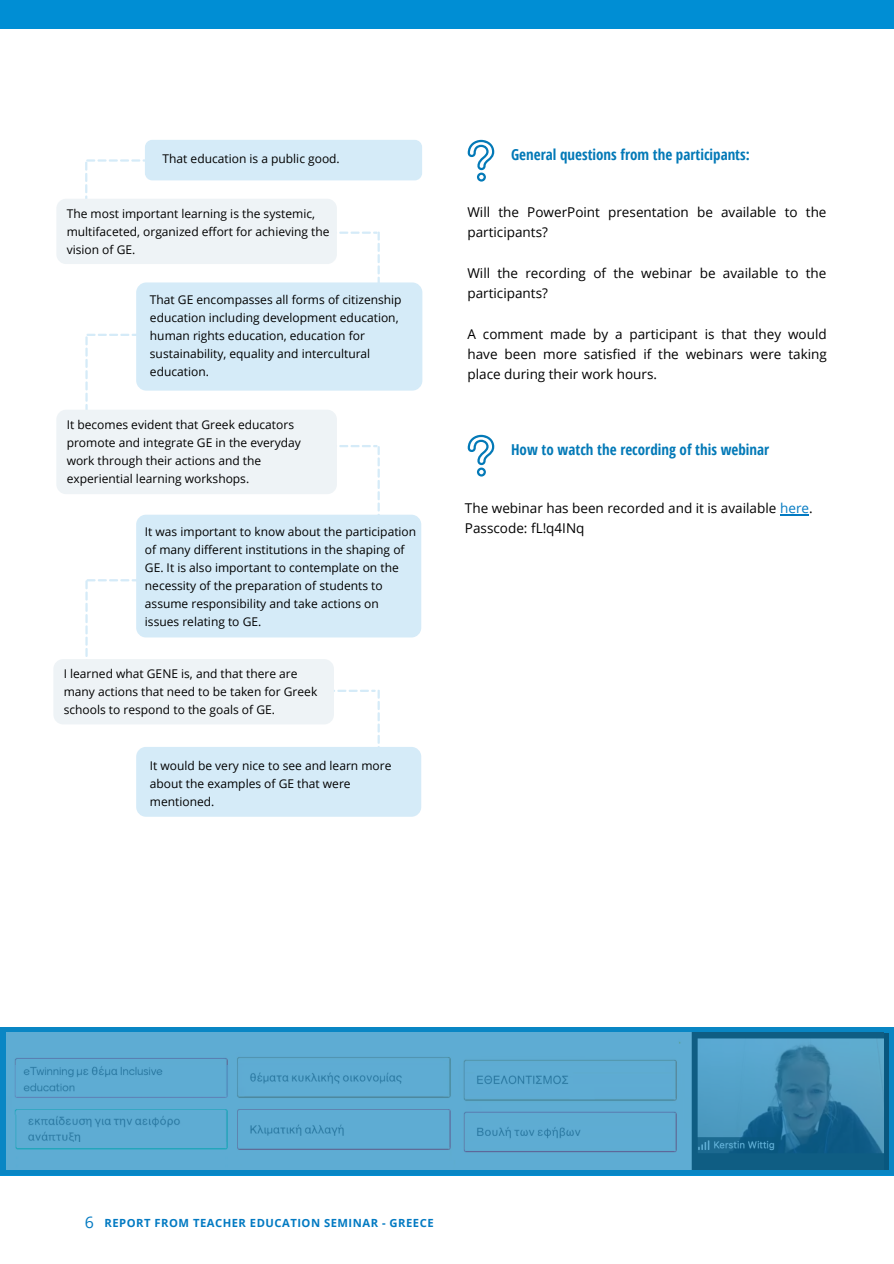
<style>
.page{position:relative;width:894px;height:1264px;background:#fff}
.page>*{position:absolute;margin:0;border:0;box-sizing:border-box;transform-origin:0 0}
.t1{font:16.05px "Open Sans";color:#037ac2}
.t2{font:700 15px "Open Sans Condensed";color:#0379b7}
.t3{font:13.5px/20.2px "Open Sans";color:#000}
.t4{font:12px/18px "Open Sans";color:#000}
.t5{font:700 11.25px "Open Sans";letter-spacing:.045em;color:#037ac2}
.s1{color:#037ac2}
</style>
<div class="page">
<div style="left:0;top:0;width:893px;height:28px;background:#008ed4"></div>
<svg style="left:467px;top:140px;width:27px;height:41px"></svg>
<svg style="left:0;top:1027px;width:893px;height:147px;fill:#5eacd3"></svg>
<svg style="left:332px;top:445px;width:48px;height:67px"></svg>
<svg style="left:85px;top:579px;width:287px;height:78px"></svg>
<div style="left:56px;top:199px;width:281px;height:65px;background:#eef3f6;border-radius:10px"></div>
<div style="left:136px;top:282px;width:286px;height:108px;background:#d5ebf8;border-radius:10px"></div>
<div style="left:56px;top:409px;width:281px;height:85px;background:#eef3f6;border-radius:10px"></div>
<div style="left:136px;top:514px;width:285px;height:123px;background:#d5ebf8;border-radius:10px"></div>
<div style="left:136px;top:747px;width:285px;height:69px;background:#d5ebf8;border-radius:10px"></div>
<svg style="left:136px;top:689px;width:244px;height:67px"></svg>
<div style="left:145px;top:140px;width:277px;height:40px;background:#d5ebf8;border-radius:7px"></div>
<svg style="left:85px;top:159px;width:295px;height:254px"></svg>
<svg style="left:780px;top:514px;width:28px;height:1px"></svg>
<svg style="left:467px;top:435px;width:27px;height:41px"></svg>
<div style="left:53px;top:659px;width:281px;height:65px;background:#eef3f6;border-radius:10px"></div>
<p class="t4" style="left:162px;top:149px;width:179px">That education is a public good.</p>
<p class="t4" style="left:67px;top:204px;width:264px">The most important learning is the systemic, multifaceted, organized effort for achieving the vision of GE.</p>
<p class="t4" style="left:150px;top:290px;width:253px">That GE encompasses all forms of citizenship education including development education, human rights education, education for sustainability, equality and intercultural education.</p>
<p class="t4" style="left:67px;top:415px;width:236px">It becomes evident that Greek educators promote and integrate GE in the everyday</p>
<p class="t4" style="left:67px;top:451px;width:196px">work through their actions and the</p>
<p class="t4" style="left:67px;top:469px;width:184px">experiential learning workshops.</p>
<p class="t4" style="left:145px;top:522px;width:273px">It was important to know about the participation of many different institutions in the shaping of GE. It is also important to contemplate on the necessity of the preparation of students to assume responsibility and take actions on</p>
<p class="t4" style="left:145px;top:612px;width:118px">issues relating to GE.</p>
<p class="t4" style="left:64px;top:664px;width:255px">I learned what GENE is, and that there are many actions that need to be taken for Greek schools to respond to the goals of GE.</p>
<p class="t4" style="left:150px;top:756px;width:243px">It would be very nice to see and learn more about the examples of GE that were mentioned.</p>
<p class="t2" style="left:511px;top:144px;width:240px">General questions from the participants:</p>
<p class="t3" style="left:467px;top:202px;width:360px">Will the PowerPoint presentation be available to the participants?</p>
<p class="t3" style="left:467px;top:262px;width:360px">Will the recording of the webinar be available to the participants?</p>
<p class="t3" style="left:467px;top:323px;width:361px;text-align:justify">A comment made by a participant is that they would have been more satisfied if the webinars were taking place during their work hours.</p>
<p class="t2" style="left:511px;top:439px;width:259px">How to watch the recording of this webinar</p>
<p class="t3" style="left:465px;top:497px;width:349px">The webinar has been recorded and it is available <span class="s1">here</span>.</p>
<p class="t3" style="left:465px;top:517px;width:121px">Passcode: fL!q4INq</p>
<p class="t1" style="left:85px;top:1210px;width:11px">6</p>
<p class="t5" style="left:104px;top:1215px;width:330px">REPORT FROM TEACHER EDUCATION SEMINAR - GREECE</p>
</div>
